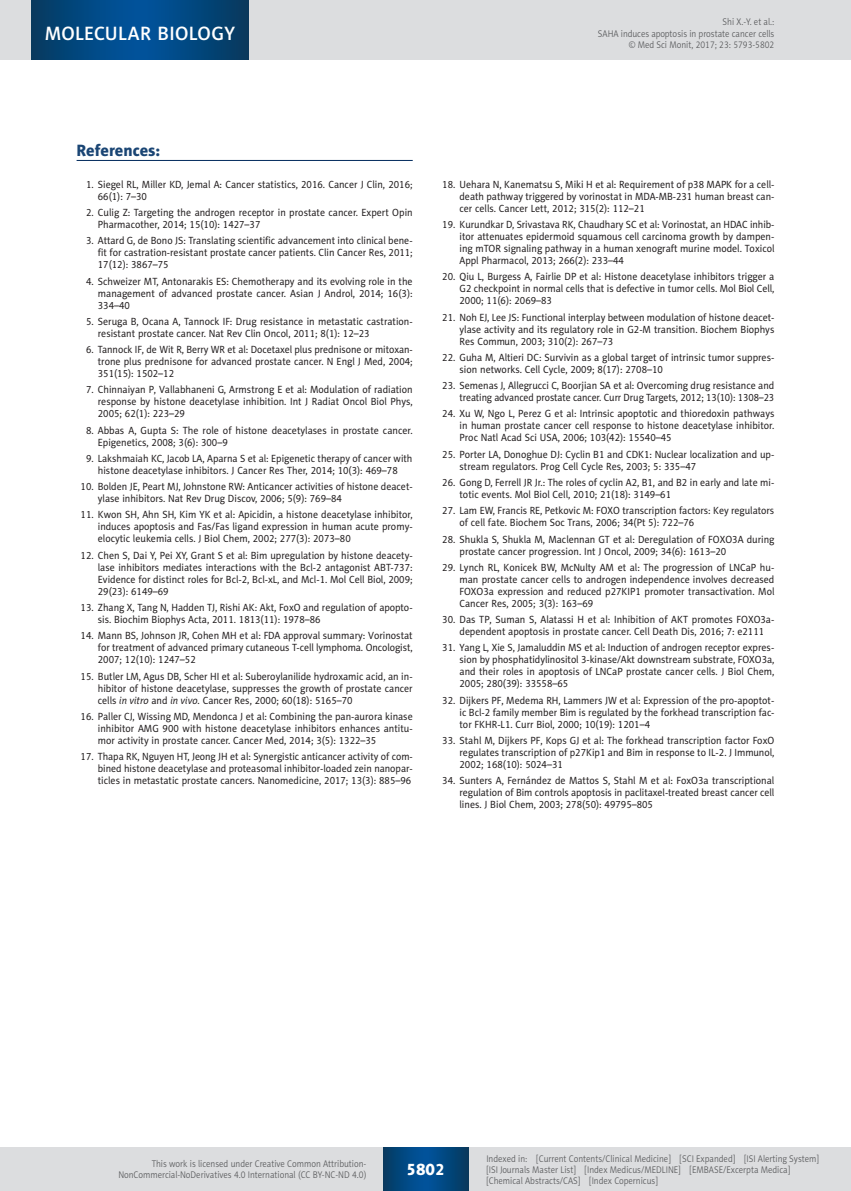
<style>
.page{position:relative;width:851px;height:1191px;background:#fff}
.page>*{position:absolute;margin:0;border:0;box-sizing:border-box;transform-origin:0 0}
.t1{font:19.5px "Naomi Sans EFN Medium";letter-spacing:.015em;color:#fff}
.MSM_Referencje_Tytul{font:16.5px "Naomi Sans EFN Heavy";color:#1a4574}
.t2{font:16.5px "Naomi Sans EFN Heavy";color:#fff}
.MSM_Referencje_punkt{font:10.5px/12px "Naomi Sans EFN";color:#231f20;text-align:justify;scale:.95 1}
.MSM_Referencje_punkt-2{font:10.5px/12px "Naomi Sans EFN";color:#231f20;text-align:justify;scale:.94 1}
.t3{font:9.75px/11.2px "Naomi Sans EFN Light";color:#57585a;text-align:right;scale:.9 1}
.s1{font-style:italic}
</style>
<div class="page">
<hr style="left:77px;top:160px;width:335px;height:1px;background:#00295c">
<div style="left:0;top:1148px;width:850px;height:43px;background:#dcdddf"></div>
<svg style="left:383px;top:1147px;width:85px;height:43px;background:#02477e"></svg>
<div style="left:0;top:0;width:850px;height:60px;background:#dcdddf"></div>
<svg style="left:32px;top:0;width:217px;height:60px;background:#02477e"></svg>
<h1 class="t1" style="left:45px;top:22px;width:192px">MOLECULAR BIOLOGY</h1>
<p class="t3" style="left:597px;top:16px;width:197px">Shi X.-Y. et al.:<br>SAHA induces apoptosis in prostate cancer cells</p>
<p class="t3" style="left:628px;top:39px;width:163px">© Med Sci Monit, 2017; 23: 5793-5802</p>
<p class="MSM_Referencje_Tytul" style="left:77px;top:140px;width:85px">References:</p>
<p class="MSM_Referencje_punkt" style="left:98px;top:178px;width:333px;text-indent:-12px">1. Siegel RL, Miller KD, Jemal A: Cancer statistics, 2016. Cancer J Clin, 2016;<br>66(1): 7–30</p>
<p class="MSM_Referencje_punkt" style="left:98px;top:207px;width:333px;text-indent:-12px">2. Culig Z: Targeting the androgen receptor in prostate cancer. Expert Opin<br>Pharmacother, 2014; 15(10): 1427–37</p>
<p class="MSM_Referencje_punkt" style="left:98px;top:235px;width:333px;text-indent:-12px">3. Attard G, de Bono JS: Translating scientific advancement into clinical bene&shy;fit for castration-resistant prostate cancer patients. Clin Cancer Res, 2011; 17(12): 3867–75</p>
<p class="MSM_Referencje_punkt" style="left:98px;top:275px;width:333px;text-indent:-12px">4. Schweizer MT, Antonarakis ES: Chemotherapy and its evolving role in the management of advanced prostate cancer. Asian J Androl, 2014; 16(3):<br>334–40</p>
<p class="MSM_Referencje_punkt" style="left:98px;top:315px;width:333px;text-indent:-12px">5. Seruga B, Ocana A, Tannock IF: Drug resistance in metastatic castration&shy;resistant prostate cancer. Nat Rev Clin Oncol, 2011; 8(1): 12–23</p>
<p class="MSM_Referencje_punkt-2" style="left:98px;top:344px;width:336px;text-indent:-12px">6. Tannock IF, de Wit R, Berry WR et al: Docetaxel plus prednisone or mitoxan&shy;trone plus prednisone for advanced prostate cancer. N Engl J Med, 2004; 351(15): 1502–12</p>
<p class="MSM_Referencje_punkt" style="left:98px;top:384px;width:333px;text-indent:-12px">7. Chinnaiyan P, Vallabhaneni G, Armstrong E et al: Modulation of radiation response by histone deacetylase inhibition. Int J Radiat Oncol Biol Phys, 2005; 62(1): 223–29</p>
<p class="MSM_Referencje_punkt" style="left:98px;top:424px;width:333px;text-indent:-12px">8. Abbas A, Gupta S: The role of histone deacetylases in prostate cancer.<br>Epigenetics, 2008; 3(6): 300–9</p>
<p class="MSM_Referencje_punkt" style="left:86px;top:452px;width:345px;text-align:center">9. Lakshmaiah KC, Jacob LA, Aparna S et al: Epigenetic therapy of cancer with histone deacetylase inhibitors. J Cancer Res Ther, 2014; 10(3): 469–78</p>
<p class="MSM_Referencje_punkt" style="left:98px;top:481px;width:333px;text-indent:-17px">10. Bolden JE, Peart MJ, Johnstone RW: Anticancer activities of histone deacet&shy;ylase inhibitors. Nat Rev Drug Discov, 2006; 5(9): 769–84</p>
<p class="MSM_Referencje_punkt" style="left:98px;top:509px;width:333px;text-indent:-17px">11. Kwon SH, Ahn SH, Kim YK et al: Apicidin, a histone deacetylase inhibitor, induces apoptosis and Fas/Fas ligand expression in human acute promy&shy;elocytic leukemia cells. J Biol Chem, 2002; 277(3): 2073–80</p>
<p class="MSM_Referencje_punkt" style="left:98px;top:549px;width:333px;text-indent:-17px">12. Chen S, Dai Y, Pei XY, Grant S et al: Bim upregulation by histone deacety&shy;lase inhibitors mediates interactions with the Bcl-2 antagonist ABT-737:<br>Evidence for distinct roles for Bcl-2, Bcl-xL, and Mcl-1. Mol Cell Biol, 2009; 29(23): 6149–69</p>
<p class="MSM_Referencje_punkt" style="left:98px;top:601px;width:333px;text-indent:-17px">13. Zhang X, Tang N, Hadden TJ, Rishi AK: Akt, FoxO and regulation of apopto&shy;sis. Biochim Biophys Acta, 2011. 1813(11): 1978–86</p>
<p class="MSM_Referencje_punkt" style="left:98px;top:630px;width:333px;text-indent:-17px">14. Mann BS, Johnson JR, Cohen MH et al: FDA approval summary: Vorinostat for treatment of advanced primary cutaneous T-cell lymphoma. Oncologist, 2007; 12(10): 1247–52</p>
<p class="MSM_Referencje_punkt" style="left:98px;top:670px;width:333px;text-indent:-17px">15. Butler LM, Agus DB, Scher HI et al: Suberoylanilide hydroxamic acid, an in&shy;hibitor of histone deacetylase, suppresses the growth of prostate cancer cells <span class="s1">in vitro</span> and <span class="s1">in vivo</span>. Cancer Res, 2000; 60(18): 5165–70</p>
<p class="MSM_Referencje_punkt" style="left:98px;top:710px;width:333px;text-indent:-17px">16. Paller CJ, Wissing MD, Mendonca J et al: Combining the pan-aurora kinase inhibitor AMG 900 with histone deacetylase inhibitors enhances antitu&shy;mor activity in prostate cancer. Cancer Med, 2014; 3(5): 1322–35</p>
<p class="MSM_Referencje_punkt-2" style="left:98px;top:750px;width:336px;text-indent:-17px">17. Thapa RK, Nguyen HT, Jeong JH et al: Synergistic anticancer activity of com&shy;bined histone deacetylase and proteasomal inhibitor-loaded zein nanopar&shy;ticles in metastatic prostate cancers. Nanomedicine, 2017; 13(3): 885–96</p>
<p class="MSM_Referencje_punkt" style="left:459px;top:178px;width:333px;text-indent:-17px">18. Uehara N, Kanematsu S, Miki H et al: Requirement of p38 MAPK for a cell&shy;death pathway triggered by vorinostat in MDA-MB-231 human breast can&shy;cer cells. Cancer Lett, 2012; 315(2): 112–21</p>
<p class="MSM_Referencje_punkt-2" style="left:459px;top:219px;width:336px;text-indent:-17px">19. Kurundkar D, Srivastava RK, Chaudhary SC et al: Vorinostat, an HDAC inhib&shy;itor attenuates epidermoid squamous cell carcinoma growth by dampen&shy;ing mTOR signaling pathway in a human xenograft murine model. Toxicol Appl Pharmacol, 2013; 266(2): 233–44</p>
<p class="MSM_Referencje_punkt" style="left:459px;top:271px;width:333px;text-indent:-17px">20. Qiu L, Burgess A, Fairlie DP et al: Histone deacetylase inhibitors trigger a G2 checkpoint in normal cells that is defective in tumor cells. Mol Biol Cell, 2000; 11(6): 2069–83</p>
<p class="MSM_Referencje_punkt-2" style="left:459px;top:311px;width:336px;text-indent:-17px">21. Noh EJ, Lee JS: Functional interplay between modulation of histone deacet&shy;ylase activity and its regulatory role in G2-M transition. Biochem Biophys Res Commun, 2003; 310(2): 267–73</p>
<p class="MSM_Referencje_punkt" style="left:459px;top:351px;width:333px;text-indent:-17px">22. Guha M, Altieri DC: Survivin as a global target of intrinsic tumor suppres&shy;sion networks. Cell Cycle, 2009; 8(17): 2708–10</p>
<p class="MSM_Referencje_punkt" style="left:442px;top:380px;width:351px;text-align:right">23. Semenas J, Allegrucci C, Boorjian SA et al: Overcoming drug resistance and treating advanced prostate cancer. Curr Drug Targets, 2012; 13(10): 1308–23</p>
<p class="MSM_Referencje_punkt" style="left:459px;top:408px;width:333px;text-indent:-17px">24. Xu W, Ngo L, Perez G et al: Intrinsic apoptotic and thioredoxin pathways in human prostate cancer cell response to histone deacetylase inhibitor.<br>Proc Natl Acad Sci USA, 2006; 103(42): 15540–45</p>
<p class="MSM_Referencje_punkt" style="left:459px;top:448px;width:333px;text-indent:-17px">25. Porter LA, Donoghue DJ: Cyclin B1 and CDK1: Nuclear localization and up&shy;stream regulators. Prog Cell Cycle Res, 2003; 5: 335–47</p>
<p class="MSM_Referencje_punkt" style="left:459px;top:476px;width:333px;text-indent:-17px">26. Gong D, Ferrell JR Jr.: The roles of cyclin A2, B1, and B2 in early and late mi&shy;totic events. Mol Biol Cell, 2010; 21(18): 3149–61</p>
<p class="MSM_Referencje_punkt" style="left:459px;top:505px;width:333px;text-indent:-17px">27. Lam EW, Francis RE, Petkovic M: FOXO transcription factors: Key regulators of cell fate. Biochem Soc Trans, 2006; 34(Pt 5): 722–76</p>
<p class="MSM_Referencje_punkt" style="left:459px;top:533px;width:333px;text-indent:-17px">28. Shukla S, Shukla M, Maclennan GT et al: Deregulation of FOXO3A during prostate cancer progression. Int J Oncol, 2009; 34(6): 1613–20</p>
<p class="MSM_Referencje_punkt" style="left:459px;top:561px;width:333px;text-indent:-17px">29. Lynch RL, Konicek BW, McNulty AM et al: The progression of LNCaP hu&shy;man prostate cancer cells to androgen independence involves decreased FOXO3a expression and reduced p27KIP1 promoter transactivation. Mol Cancer Res, 2005; 3(3): 163–69</p>
<p class="MSM_Referencje_punkt" style="left:459px;top:613px;width:333px;text-indent:-17px">30. Das TP, Suman S, Alatassi H et al: Inhibition of AKT promotes FOXO3a&shy;dependent apoptosis in prostate cancer. Cell Death Dis, 2016; 7: e2111</p>
<p class="MSM_Referencje_punkt" style="left:459px;top:642px;width:333px;text-indent:-17px">31. Yang L, Xie S, Jamaluddin MS et al: Induction of androgen receptor expres&shy;sion by phosphatidylinositol 3-kinase/Akt downstream substrate, FOXO3a, and their roles in apoptosis of LNCaP prostate cancer cells. J Biol Chem, 2005; 280(39): 33558–65</p>
<p class="MSM_Referencje_punkt" style="left:459px;top:694px;width:333px;text-indent:-17px">32. Dijkers PF, Medema RH, Lammers JW et al: Expression of the pro-apoptot&shy;ic Bcl-2 family member Bim is regulated by the forkhead transcription fac&shy;tor FKHR-L1. Curr Biol, 2000; 10(19): 1201–4</p>
<p class="MSM_Referencje_punkt" style="left:459px;top:734px;width:333px;text-indent:-17px">33. Stahl M, Dijkers PF, Kops GJ et al: The forkhead transcription factor FoxO regulates transcription of p27Kip1 and Bim in response to IL-2. J Immunol, 2002; 168(10): 5024–31</p>
<p class="MSM_Referencje_punkt" style="left:459px;top:774px;width:333px;text-indent:-17px">34. Sunters A, Fernández de Mattos S, Stahl M et al: FoxO3a transcriptional regulation of Bim controls apoptosis in paclitaxel-treated breast cancer cell lines. J Biol Chem, 2003; 278(50): 49795–805</p>
<p class="t3" style="left:118px;top:1158px;width:277px">This work is licensed under Creative Common Attribution-<br>NonCommercial-NoDerivatives 4.0 International (CC BY-NC-ND 4.0)</p>
<h2 class="t2" style="left:406px;top:1159px;width:40px">5802</h2>
<p class="t3" style="left:486px;top:1152px;width:371px;text-align:left">Indexed in: [Current Contents/Clinical Medicine] [SCI Expanded] [ISI Alerting System] [ISI Journals Master List] [Index Medicus/MEDLINE] [EMBASE/Excerpta Medica] [Chemical Abstracts/CAS] [Index Copernicus]</p>
</div>
